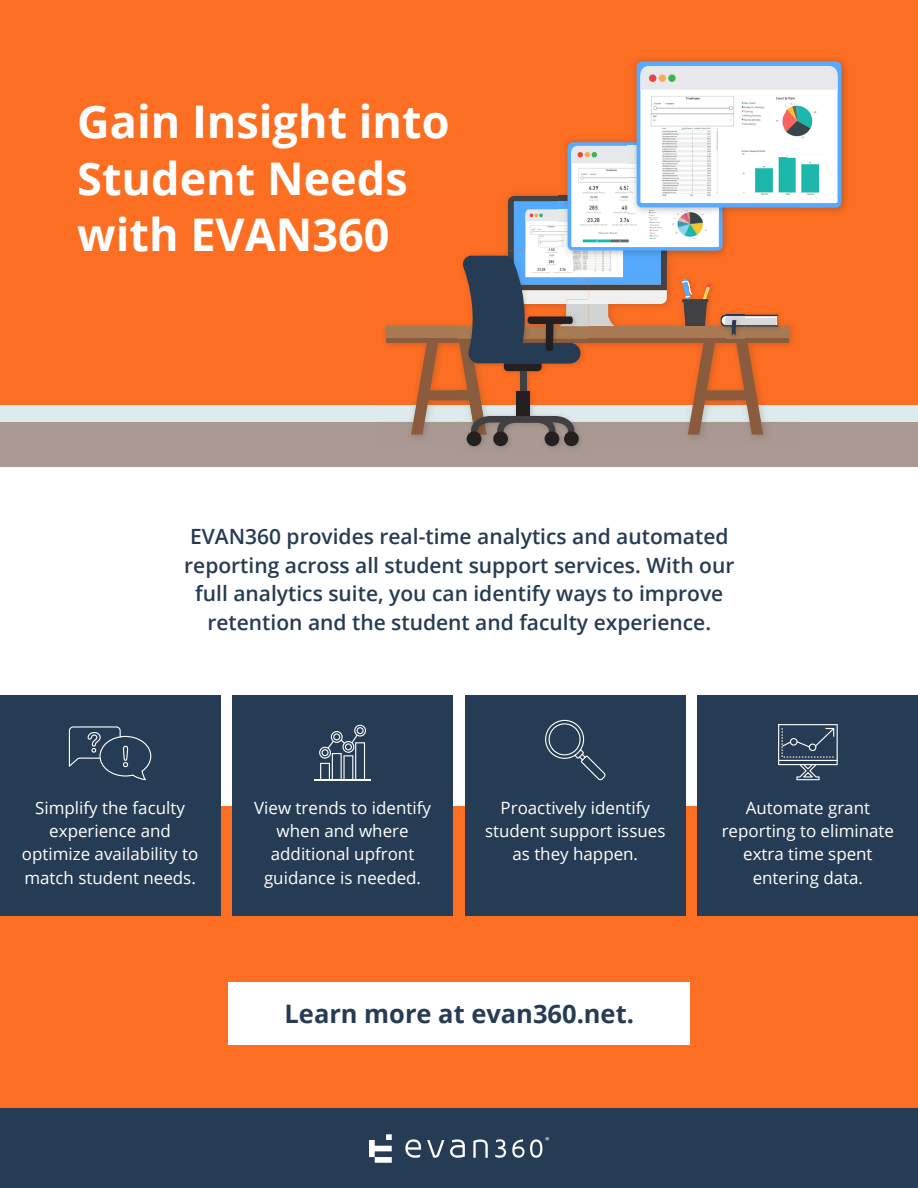
<style>
.page{position:relative;width:918px;height:1188px;background:#fff}
.page>*{position:absolute;margin:0;border:0;box-sizing:border-box;transform-origin:0 0}
.t1{font:700 45px/56.7px "Open Sans";color:#fff}
.t2{font:700 25.5px "Open Sans";color:#263b54}
.t3{font:600 21px/28.5px "Open Sans";color:#263b54;text-align:center}
.t4{font:16.95px/23.1px "Open Sans";color:#fff;text-align:center}
.t5{font:10.2px "Myriad Pro";color:#fff}
</style>
<div class="page">
<div style="left:0;top:806px;width:918px;height:379px;background:#fc6e21"></div>
<div style="left:0;top:0;width:918px;height:473px;background:#fc6e21"></div>
<div style="left:0;top:422px;width:918px;height:48px;background:#ab9994"></div>
<div style="left:0;top:405px;width:918px;height:17px;background:#deebed"></div>
<img style="left:378px;top:194px;width:422px;height:244px">
<img style="left:676px;top:273px;width:42px;height:54px">
<img style="left:574px;top:304px;width:42px;height:23px">
<img style="left:588px;top:290px;width:79px;height:14px">
<img style="left:588px;top:300px;width:20px;height:4px">
<img style="left:508px;top:196px;width:159px;height:94px">
<img style="left:514px;top:201px;width:147px;height:84px">
<div style="left:386px;top:327px;width:403px;height:15px;background:#a87a54"></div>
<hr style="left:386px;top:339px;width:403px;height:4px;background:#8a5c3d">
<img style="left:778px;top:309px;width:8px;height:19px">
<svg style="left:682px;top:279px;width:96px;height:156px"></svg>
<div style="left:525px;top:214px;width:98px;height:63px;background:#fff"></div>
<img style="left:530px;top:225px;width:29px;height:25px">
<img style="left:588px;top:262px;width:29px;height:10px">
<img style="left:457px;top:250px;width:51px;height:6px">
<img style="left:574px;top:290px;width:14px;height:14px">
<img style="left:508px;top:250px;width:80px;height:40px">
<img style="left:514px;top:250px;width:74px;height:35px">
<img style="left:466px;top:343px;width:122px;height:105px">
<img style="left:525px;top:250px;width:63px;height:27px">
<img style="left:529px;top:250px;width:59px;height:23px">
<div style="left:564px;top:431px;width:15px;height:15px;background:#241f21;border-radius:50%"></div>
<div style="left:545px;top:431px;width:14px;height:15px;background:#241f21;border-radius:50%"></div>
<div style="left:493px;top:431px;width:15px;height:15px;background:#241f21;border-radius:50%"></div>
<div style="left:467px;top:431px;width:14px;height:15px;background:#241f21;border-radius:50%"></div>
<div style="left:520px;top:343px;width:60px;height:20px;background:#263b54;border-radius:10px"></div>
<svg style="left:411px;top:256px;width:163px;height:183px"></svg>
<img style="left:565px;top:141px;width:6px;height:46px">
<img style="left:667px;top:219px;width:67px;height:43px">
<svg style="left:661px;top:251px;width:6px;height:11px"></svg>
<img style="left:623px;top:251px;width:38px;height:11px">
<img style="left:559px;top:221px;width:64px;height:35px">
<svg style="left:525px;top:187px;width:43px;height:34px"></svg>
<img style="left:559px;top:225px;width:60px;height:37px">
<img style="left:559px;top:250px;width:29px;height:12px">
<div style="left:568px;top:142px;width:155px;height:109px;background:#54abff;border-radius:5px"></div>
<div style="left:571px;top:152px;width:148px;height:95px;background:#fff"></div>
<img style="left:578px;top:168px;width:50px;height:33px">
<img style="left:580px;top:205px;width:82px;height:38px">
<img style="left:672px;top:219px;width:35px;height:20px">
<img style="left:634px;top:59px;width:212px;height:153px">
<img style="left:734px;top:208px;width:66px;height:11px">
<svg style="left:571px;top:134px;width:66px;height:29px"></svg>
<svg style="left:723px;top:208px;width:11px;height:11px"></svg>
<img style="left:628px;top:146px;width:9px;height:17px">
<img style="left:628px;top:165px;width:85px;height:54px">
<div style="left:637px;top:62px;width:204px;height:146px;background:#54abff;border-radius:5px"></div>
<div style="left:640px;top:74px;width:198px;height:129px;background:#fff;border-radius:2px"></div>
<div style="left:640px;top:66px;width:198px;height:24px;background:#e6e8eb"></div>
<div style="left:649px;top:74px;width:7px;height:8px;background:#ed423d;border-radius:50%"></div>
<div style="left:659px;top:74px;width:7px;height:8px;background:#f7ad4f;border-radius:50%"></div>
<div style="left:668px;top:74px;width:8px;height:8px;background:#3db34f;border-radius:50%"></div>
<img style="left:650px;top:96px;width:170px;height:100px">
<div style="left:229px;top:982px;width:461px;height:63px;background:#fff"></div>
<div style="left:0;top:467px;width:918px;height:339px;background:#fff"></div>
<div style="left:465px;top:695px;width:221px;height:221px;background:#263b54"></div>
<svg style="left:545px;top:720px;width:60px;height:60px"></svg>
<div style="left:232px;top:695px;width:221px;height:221px;background:#263b54"></div>
<div style="left:698px;top:695px;width:220px;height:221px;background:#263b54"></div>
<svg style="left:778px;top:724px;width:60px;height:56px"></svg>
<div style="left:0;top:695px;width:220px;height:221px;background:#263b54"></div>
<hr style="left:314px;top:779px;width:57px;height:1px;background:#fff">
<svg style="left:319px;top:725px;width:47px;height:54px"></svg>
<svg style="left:69px;top:726px;width:82px;height:54px"></svg>
<div style="left:0;top:1109px;width:918px;height:79px;background:#263b54"></div>
<svg style="left:369px;top:1134px;width:23px;height:29px"></svg>
<svg style="left:473px;top:1139px;width:15px;height:19px"></svg>
<svg style="left:427px;top:1140px;width:17px;height:18px"></svg>
<svg style="left:405px;top:1139px;width:16px;height:19px"></svg>
<svg style="left:450px;top:1139px;width:15px;height:19px"></svg>
<svg style="left:512px;top:1139px;width:30px;height:19px"></svg>
<svg style="left:495px;top:1139px;width:11px;height:19px"></svg>
<h1 class="t1" style="left:77px;top:92px;width:374px">Gain Insight into<br>Student Needs with EVAN360</h1>
<p class="t3" style="left:184px;top:522px;width:552px">EVAN360 provides real-time analytics and automated reporting across all student support services. With our full analytics suite, you can identify ways to improve retention and the student and faculty experience.</p>
<p class="t4" style="left:22px;top:796px;width:178px">Simplify the faculty experience and optimize availability to match student needs.</p>
<p class="t4" style="left:254px;top:796px;width:178px">View trends to identify when and where additional upfront guidance is needed.</p>
<p class="t4" style="left:722px;top:796px;width:174px">Automate grant reporting to eliminate extra time spent entering data.</p>
<p class="t4" style="left:485px;top:796px;width:182px">Proactively identify student support issues as they happen.</p>
<h2 class="t2" style="left:285px;top:996px;width:351px">Learn more at evan360.net.</h2>
<p class="t5" style="left:545px;top:1134px;width:6px">®</p>
</div>
